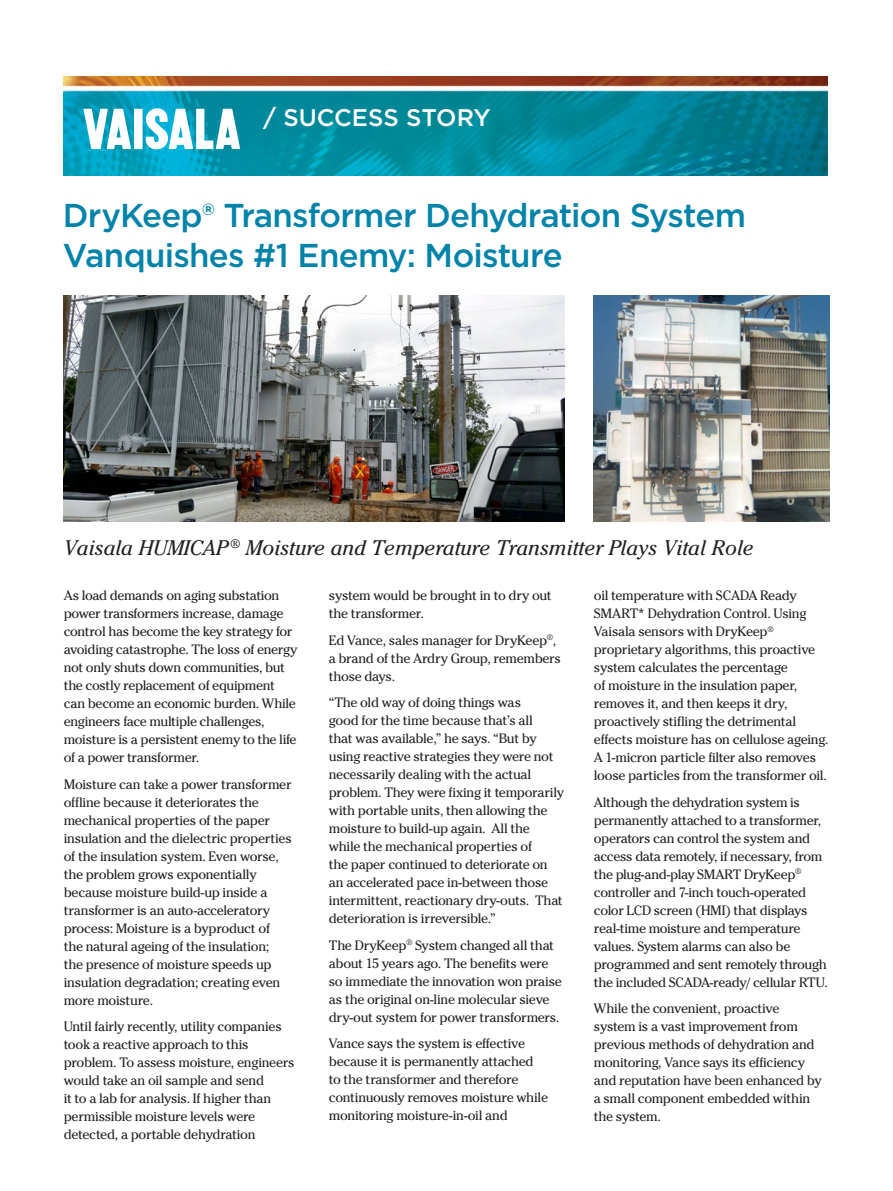
<style>
.page{position:relative;width:893px;height:1191px;background:#fff}
.page>*{position:absolute;margin:0;border:0;box-sizing:border-box;transform-origin:0 0}
.Datasheet_headline{font:500 33px/39.6px "Gotham";letter-spacing:-.025em;color:#0083a9}
.Publication_type{font:500 24px "Gotham";color:#fff}
.Ingress{font:italic 21px "Cheltenham Std";color:#231f20}
.Bodytext{font:13.5px/18px "Cheltenham Std";letter-spacing:-.025em;color:#231f20}
</style>
<div class="page">
<img style="left:64px;top:77px;width:763px;height:99px">
<svg style="left:83px;top:109px;width:48px;height:40px"></svg>
<div style="left:134px;top:109px;width:9px;height:40px;background:#fff"></div>
<svg style="left:146px;top:108px;width:94px;height:41px"></svg>
<img style="left:594px;top:296px;width:235px;height:225px">
<img style="left:64px;top:296px;width:500px;height:225px">
<p class="Publication_type" style="left:264px;top:101px;width:228px">/ SUCCESS STORY</p>
<p class="Datasheet_headline" style="left:63px;top:195px;width:685px">DryKeep® Transformer Dehydration System<br>Vanquishes #1 Enemy: Moisture</p>
<p class="Ingress" style="left:64px;top:535px;width:691px">Vaisala HUMICAP <sup>®</sup> Moisture and Temperature Transmitter Plays Vital Role</p>
<p class="Bodytext" style="left:64px;top:586px;width:235px">As load demands on aging substation power transformers increase, damage control has become the key strategy for avoiding catastrophe. The loss of energy not only shuts down communities, but the costly replacement of equipment can become an economic burden. While engineers face multiple challenges, moisture is a persistent enemy to the life of a power transformer.</p>
<p class="Bodytext" style="left:64px;top:775px;width:230px">Moisture can take a power transformer offline because it deteriorates the mechanical properties of the paper insulation and the dielectric properties of the insulation system. Even worse, the problem grows exponentially because moisture build-up inside a transformer is an auto-acceleratory process: Moisture is a byproduct of the natural ageing of the insulation; the presence of moisture speeds up insulation degradation; creating even more moisture.</p>
<p class="Bodytext" style="left:64px;top:1017px;width:232px">Until fairly recently, utility companies took a reactive approach to this problem. To assess moisture, engineers would take an oil sample and send<br>it to a lab for analysis. If higher than permissible moisture levels were detected, a portable dehydration</p>
<p class="Bodytext" style="left:329px;top:586px;width:224px">system would be brought in to dry out the transformer.</p>
<p class="Bodytext" style="left:329px;top:631px;width:234px">Ed Vance, sales manager for DryKeep<sup>®</sup>, a brand of the Ardry Group, remembers those days.</p>
<p class="Bodytext" style="left:329px;top:693px;width:237px">“The old way of doing things was<br>good for the time because that’s all<br>that was available,” he says. “But by using reactive strategies they were not necessarily dealing with the actual problem. They were fixing it temporarily with portable units, then allowing the moisture to build-up again. All the while the mechanical properties of<br>the paper continued to deteriorate on an accelerated pace in-between those intermittent, reactionary dry-outs. That deterioration is irreversible.”</p>
<p class="Bodytext" style="left:329px;top:936px;width:234px">The DryKeep<sup>®</sup> System changed all that about 15 years ago. The benefits were so immediate the innovation won praise as the original on-line molecular sieve dry-out system for power transformers.</p>
<p class="Bodytext" style="left:329px;top:1034px;width:221px">Vance says the system is effective because it is permanently attached to the transformer and therefore continuously removes moisture while monitoring moisture-in-oil and</p>
<p class="Bodytext" style="left:594px;top:586px;width:236px">oil temperature with SCADA Ready SMART* Dehydration Control. Using Vaisala sensors with DryKeep<sup>® </sup>proprietary algorithms, this proactive system calculates the percentage<br>of moisture in the insulation paper, removes it, and then keeps it dry, proactively stifling the detrimental effects moisture has on cellulose ageing.<br>A 1-micron particle filter also removes loose particles from the transformer oil.</p>
<p class="Bodytext" style="left:594px;top:793px;width:235px">Although the dehydration system is permanently attached to a transformer, operators can control the system and access data remotely, if necessary, from the plug-and-play SMART DryKeep<sup>® </sup>controller and 7-inch touch-operated color LCD screen (HMI) that displays real-time moisture and temperature values. System alarms can also be programmed and sent remotely through the included SCADA-ready/ cellular RTU.</p>
<p class="Bodytext" style="left:594px;top:999px;width:229px">While the convenient, proactive system is a vast improvement from previous methods of dehydration and monitoring, Vance says its efficiency and reputation have been enhanced by a small component embedded within the system.</p>
</div>
